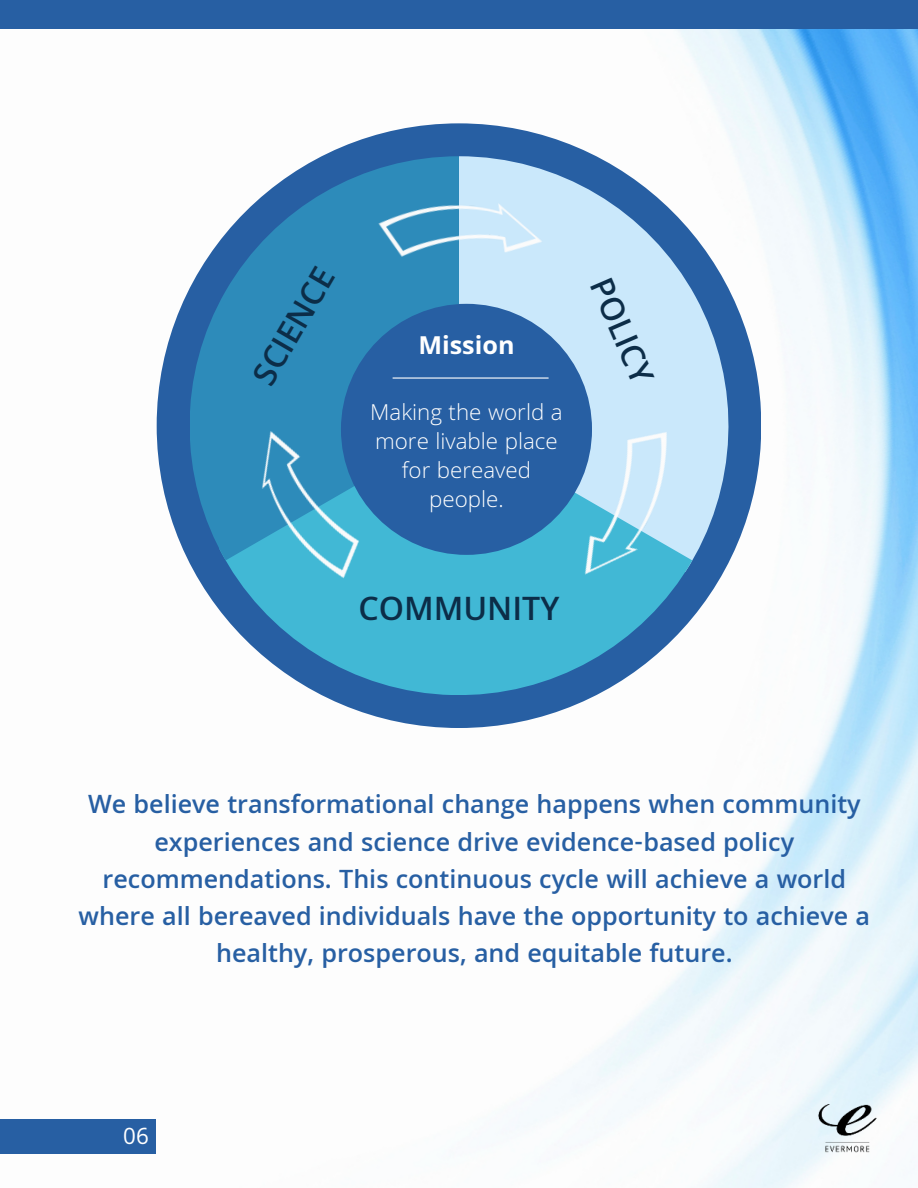
<style>
.page{position:relative;width:918px;height:1188px;background:#fff}
.page>*{position:absolute;margin:0;border:0;box-sizing:border-box;transform-origin:0 0}
.t1{font:600 34.5px "Khula";color:#0c2d48}
.t2{font:600 27px/37.2px "Khula";color:#275fa3;text-align:center}
.t3{font:700 27px "Khula";color:#fff}
.t4{font:300 24px/29.2px "Khula";color:#fff;text-align:center}
.t5{font:24px "Khula";color:#fff}
</style>
<div class="page">
<img style="left:155px;top:29px;width:763px;height:1159px">
<div style="left:157px;top:123px;width:604px;height:605px;background:#275fa3;border-radius:50%"></div>
<svg style="left:546px;top:156px;width:182px;height:223px;fill:#cae8fb"></svg>
<svg style="left:219px;top:551px;width:473px;height:144px;fill:#41b8d5"></svg>
<svg style="left:190px;top:156px;width:269px;height:404px;fill:#2d8bba"></svg>
<div style="left:0;top:0;width:918px;height:29px;background:#275fa3"></div>
<img style="left:198px;top:379px;width:232px;height:240px">
<div style="left:341px;top:304px;width:251px;height:251px;background:#275fa3;border-radius:50%"></div>
<hr style="left:393px;top:377px;width:155px;height:2px;background:#fff">
<img style="left:816px;top:1096px;width:62px;height:62px">
<div style="left:0;top:1119px;width:155px;height:35px;background:#275fa3"></div>
<img style="left:360px;top:156px;width:200px;height:176px">
<img style="left:500px;top:379px;width:235px;height:241px">
<p class="t1" style="left:243px;top:372px;width:131px;rotate:-60deg">SCIENCE</p>
<p class="t1" style="left:619px;top:271px;width:113px;rotate:67deg">POLICY</p>
<p class="t3" style="left:418px;top:329px;width:98px">Mission</p>
<p class="t4" style="left:370px;top:400px;width:194px">Making the world a more livable place for bereaved people.</p>
<p class="t1" style="left:358px;top:588px;width:203px">COMMUNITY</p>
<p class="t2" style="left:79px;top:786px;width:793px">We believe transformational change happens when community experiences and science drive evidence-based policy recommendations. This continuous cycle will achieve a world where all bereaved individuals have the opportunity to achieve a healthy, prosperous, and equitable future.</p>
<p class="t5" style="left:123px;top:1122px;width:27px">06</p>
</div>
